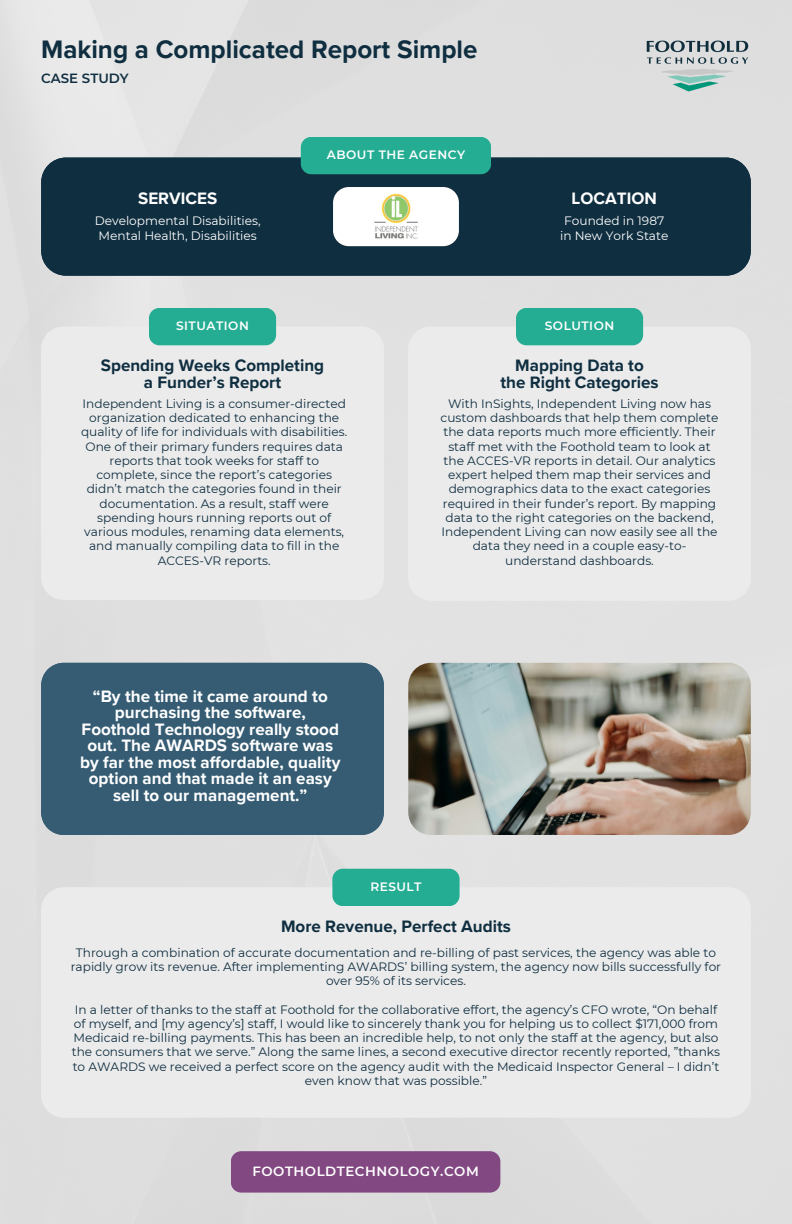
<style>
.page{position:relative;width:792px;height:1224px;background:#e0e0e0}
.page>*{position:absolute;margin:0;border:0;box-sizing:border-box;transform-origin:0 0}
.t1{font:700 26px "Proxima Nova";color:#0f2e40}
.t2{font:700 17px/16.4px "Proxima Nova";color:#fff;text-align:center}
.t3{font:700 17px/16.4px "Proxima Nova";color:#0f2e40;text-align:center}
.t4{font:600 13.4px "Montserrat";letter-spacing:.04em;color:#fff}
.t5{font:600 13.4px "Montserrat";color:#0f2e40}
.t6{font:12.2px/14.2px "Montserrat";color:#0f2e40;text-align:center}
.t7{font:12.2px "Montserrat";color:#fff}
.t8{font:600 12.2px "Montserrat";letter-spacing:.04em;color:#fff}
</style>
<div class="page">
<div style="left:408px;top:327px;width:343px;height:274px;background:#ebebeb"></div>
<img style="left:643px;top:36px;width:108px;height:60px">
<div style="left:41px;top:327px;width:343px;height:273px;background:#ebebeb"></div>
<div style="left:149px;top:308px;width:127px;height:37px;background:#25ad94;border-radius:10px"></div>
<div style="left:516px;top:308px;width:127px;height:37px;background:#25ad94;border-radius:10px"></div>
<div style="left:231px;top:1151px;width:269px;height:42px;background:#824882;border-radius:11px"></div>
<div style="left:41px;top:887px;width:710px;height:231px;background:#ebebeb"></div>
<div style="left:332px;top:869px;width:128px;height:37px;background:#25ad94;border-radius:10px"></div>
<div style="left:41px;top:663px;width:343px;height:172px;background:#355c73"></div>
<div style="left:41px;top:158px;width:710px;height:117px;background:#0f2e40"></div>
<div style="left:301px;top:137px;width:190px;height:37px;background:#25ad94;border-radius:10px"></div>
<img style="left:408px;top:663px;width:343px;height:172px">
<div style="left:333px;top:187px;width:126px;height:59px;background:#fff;border-radius:16px"></div>
<img style="left:374px;top:194px;width:44px;height:45px">
<h1 class="t1" style="left:41px;top:34px;width:438px">Making a Complicated Report Simple</h1>
<h4 class="t5" style="left:41px;top:70px;width:89px">CASE STUDY</h4>
<h3 class="t2" style="left:138px;top:191px;width:81px">SERVICES</h3>
<p class="t7" style="left:95px;top:214px;width:167px">Developmental Disabilities,</p>
<h3 class="t7" style="left:99px;top:228px;width:160px">Mental Health, Disabilities</h3>
<h4 class="t8" style="left:327px;top:147px;width:140px">ABOUT THE AGENCY</h4>
<p class="t2" style="left:572px;top:191px;width:87px">LOCATION</p>
<h4 class="t7" style="left:564px;top:214px;width:102px">Founded in 1987</h4>
<h3 class="t7" style="left:560px;top:228px;width:110px">in New York State</h3>
<p class="t8" style="left:176px;top:318px;width:74px">SITUATION</p>
<p class="t8" style="left:545px;top:318px;width:71px">SOLUTION</p>
<p class="t3" style="left:101px;top:358px;width:225px">Spending Weeks Completing a Funder’s Report</p>
<h4 class="t6" style="left:81px;top:396px;width:268px">Independent Living is a consumer-directed organization dedicated to enhancing the quality of life for individuals with disabilities.<br>One of their primary funders requires data reports that took weeks for staff to complete, since the report’s categories didn’t match the categories found in their documentation. As a result, staff were spending hours running reports out of various modules, renaming data elements, and manually compiling data to fill in the ACCES-VR reports.</h4>
<h2 class="t3" style="left:500px;top:358px;width:160px">Mapping Data to<br>the Right Categories</h2>
<p class="t6" style="left:441px;top:396px;width:279px">With InSights, Independent Living now has custom dashboards that help them complete the data reports much more efficiently. Their staff met with the Foothold team to look at the ACCES-VR reports in detail. Our analytics expert helped them map their services and demographics data to the exact categories required in their funder’s report. By mapping data to the right categories on the backend, Independent Living can now easily see all the data they need in a couple easy-to&shy;understand dashboards.</p>
<p class="t2" style="left:80px;top:689px;width:262px">“By the time it came around to purchasing the software,<br>Foothold Technology really stood out. The AWARDS software was by far the most affordable, quality option and that made it an easy sell to our management.”</p>
<h3 class="t8" style="left:370px;top:879px;width:53px">RESULT</h3>
<p class="t3" style="left:281px;top:918px;width:231px">More Revenue, Perfect Audits</p>
<p class="t6" style="left:71px;top:945px;width:652px">Through a combination of accurate documentation and re-billing of past services, the agency was able to rapidly grow its revenue. After implementing AWARDS’ billing system, the agency now bills successfully for over 95% of its services.</p>
<h4 class="t6" style="left:72px;top:1002px;width:650px">In a letter of thanks to the staff at Foothold for the collaborative effort, the agency’s CFO wrote, “On behalf of myself, and [my agency’s] staff, I would like to sincerely thank you for helping us to collect $171,000 from Medicaid re-billing payments. This has been an incredible help, to not only the staff at the agency, but also the consumers that we serve.” Along the same lines, a second executive director recently reported, ”thanks to AWARDS we received a perfect score on the agency audit with the Medicaid Inspector General – I didn’t even know that was possible.”</h4>
<h2 class="t4" style="left:252px;top:1163px;width:228px">FOOTHOLDTECHNOLOGY.COM</h2>
</div>
